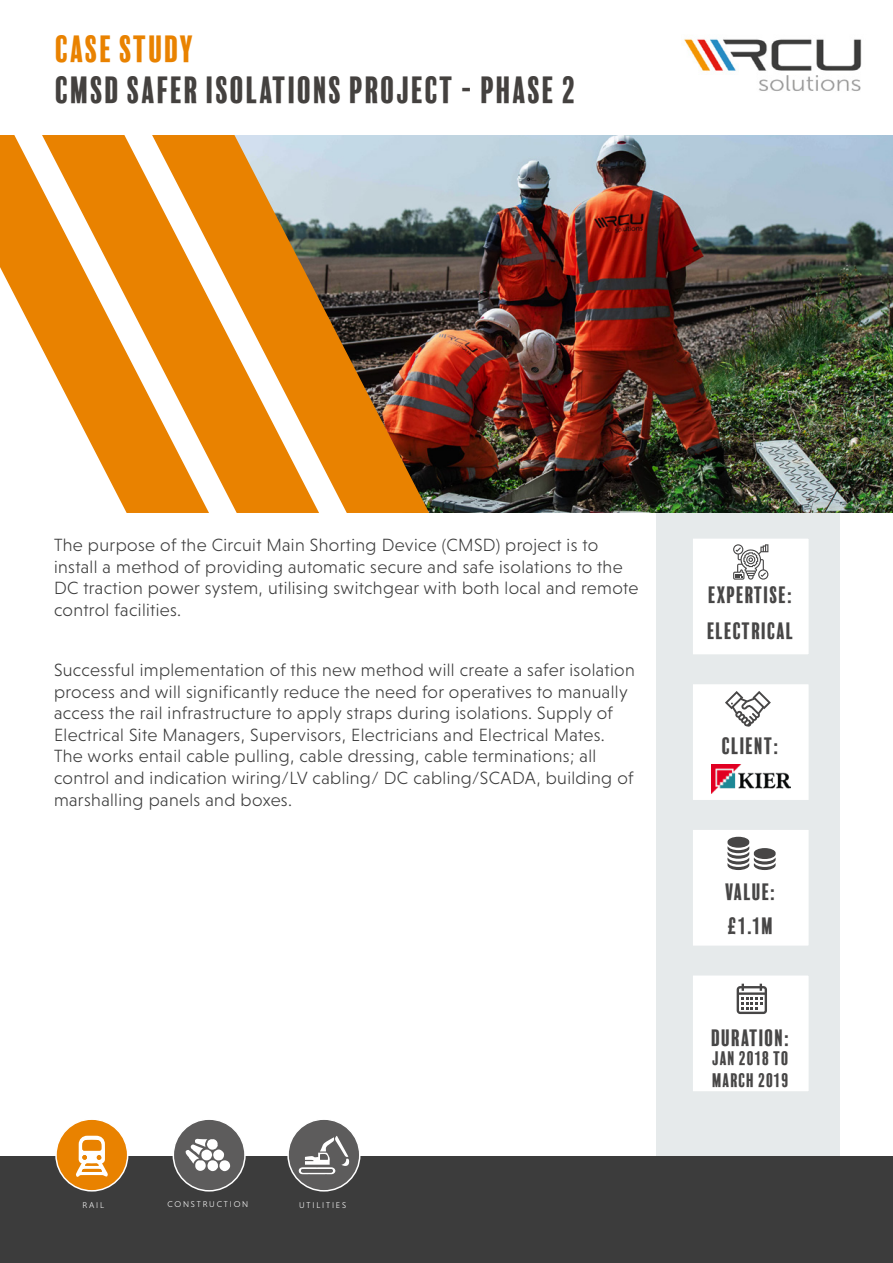
<style>
.page{position:relative;width:893px;height:1263px;background:#fff}
.page>*{position:absolute;margin:0;border:0;box-sizing:border-box;transform-origin:0 0}
.t1{font:34.8px "Balboa Plus Fill";color:#44413f}
.t2{font:34.8px "Balboa Plus Fill";color:#e98200}
.t3{font:21.75px "Balboa Plus Fill";color:#474646}
.t4{font:300 18px/21.6px "Niveau Grotesk";letter-spacing:.02em;color:#3c3c3c}
.t5{font:18px/21.6px "Balboa Plus Fill";color:#474646}
.t6{font:300 8.55px "Niveau Grotesk";letter-spacing:.215em;color:#fff}
</style>
<div class="page">
<div style="left:656px;top:503px;width:183px;height:669px;background:#e6eaeb"></div>
<img style="left:684px;top:38px;width:178px;height:53px">
<div style="left:0;top:1157px;width:893px;height:106px;background:#3c3c3c"></div>
<div style="left:691px;top:537px;width:119px;height:119px;background:#fff;border:2px solid #e6eaeb"></div>
<div style="left:691px;top:682px;width:119px;height:120px;background:#fff;border:2px solid #e6eaeb"></div>
<div style="left:691px;top:828px;width:119px;height:119px;background:#fff;border:2px solid #e6eaeb"></div>
<div style="left:691px;top:974px;width:119px;height:119px;background:#fff;border:2px solid #e6eaeb"></div>
<img style="left:431px;top:135px;width:462px;height:378px">
<img style="left:711px;top:764px;width:79px;height:30px">
<svg style="left:0;top:135px;width:40px;height:210px;fill:#e98200"></svg>
<svg style="left:40px;top:135px;width:110px;height:378px;fill:#e98200"></svg>
<svg style="left:150px;top:135px;width:281px;height:378px;background:#c68f4c"></svg>
<svg style="left:733px;top:544px;width:35px;height:36px"></svg>
<svg style="left:725px;top:691px;width:46px;height:36px"></svg>
<svg style="left:727px;top:837px;width:49px;height:33px"></svg>
<svg style="left:737px;top:984px;width:30px;height:30px"></svg>
<div style="left:56px;top:1119px;width:72px;height:72px;background:#e98200;border-radius:50%"></div>
<div style="left:55px;top:1118px;width:73px;height:73px;border:2px solid #fff;border-radius:50%"></div>
<div style="left:173px;top:1119px;width:72px;height:72px;background:#5d5c5c;border-radius:50%"></div>
<div style="left:173px;top:1118px;width:73px;height:73px;border:2px solid #fff;border-radius:50%"></div>
<div style="left:288px;top:1119px;width:72px;height:72px;background:#5d5c5c;border-radius:50%"></div>
<div style="left:287px;top:1118px;width:73px;height:73px;border:2px solid #fff;border-radius:50%"></div>
<svg style="left:186px;top:1139px;width:44px;height:32px"></svg>
<svg style="left:298px;top:1136px;width:51px;height:38px"></svg>
<svg style="left:76px;top:1136px;width:32px;height:41px"></svg>
<h1 class="t2" style="left:55px;top:30px;width:141px">CASE STUDY</h1>
<h1 class="t1" style="left:55px;top:71px;width:523px">CMSD SAFER ISOLATIONS PROJECT - PHASE 2</h1>
<p class="t4" style="left:54px;top:534px;width:586px">The purpose of the Circuit Main Shorting Device (CMSD) project is to install a method of providing automatic secure and safe isolations to the DC traction power system, utilising switchgear with both local and remote control facilities.</p>
<p class="t4" style="left:54px;top:659px;width:582px">Successful implementation of this new method will create a safer isolation process and will significantly reduce the need for operatives to manually access the rail infrastructure to apply straps during isolations. Supply of Electrical Site Managers, Supervisors, Electricians and Electrical Mates.<br>The works entail cable pulling, cable dressing, cable terminations; all control and indication wiring/LV cabling/ DC cabling/SCADA, building of marshalling panels and boxes.</p>
<p class="t6" style="left:82px;top:1200px;width:23px">RAIL</p>
<p class="t6" style="left:167px;top:1199px;width:83px">CONSTRUCTION</p>
<p class="t6" style="left:299px;top:1200px;width:48px">UTILITIES</p>
<p class="t3" style="left:708px;top:583px;width:86px">EXPERTISE:</p>
<p class="t3" style="left:707px;top:618px;width:89px">ELECTRICAL</p>
<p class="t3" style="left:722px;top:734px;width:59px">CLIENT:</p>
<p class="t3" style="left:725px;top:880px;width:53px">VALUE:</p>
<p class="t3" style="left:727px;top:914px;width:48px">£1.1M</p>
<p class="t3" style="left:711px;top:1025px;width:81px">DURATION:</p>
<p class="t5" style="left:712px;top:1048px;width:79px">JAN 2018 TO<br>MARCH 2019</p>
</div>
